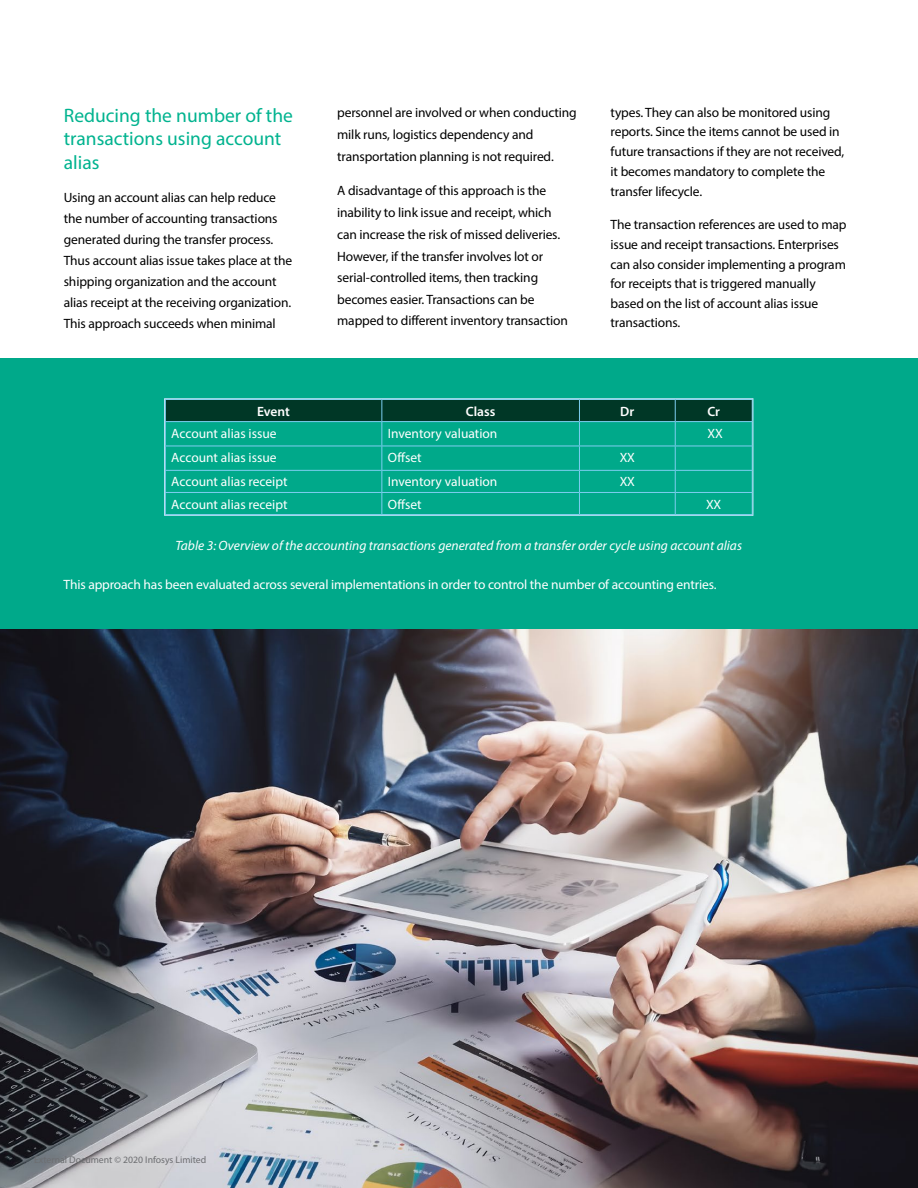
<style>
.page{position:relative;width:918px;height:1188px;background:#fff}
.page>*{position:absolute;margin:0;border:0;box-sizing:border-box;transform-origin:0 0}
.t1{font:19.5px/23.4px "Myriad Pro";color:#00b38f}
.t2{font:13.5px/21px "Myriad Pro";letter-spacing:-.01em;color:#000}
.t3{font:13.5px "Myriad Pro";letter-spacing:-.01em;color:#fff}
.t4{font:italic 13.5px "Myriad Pro";color:#fff}
.t5{font:600 13.5px "Myriad Pro";color:#fff}
.t6{font:9.75px "Myriad Pro";color:#6d6e71}
</style>
<div class="page">
<img style="left:0;top:629px;width:918px;height:559px">
<div style="left:0;top:358px;width:918px;height:271px;background:#00a98a"></div>
<svg style="left:166px;top:400px;width:585px;height:114px"></svg>
<div style="left:164px;top:398px;width:589px;height:118px;border:1px solid #c0e2f7"></div>
<h1 class="t1" style="left:64px;top:103px;width:231px">Reducing the number of the transactions using account alias</h1>
<p class="t2" style="left:64px;top:187px;width:230px">Using an account alias can help reduce the number of accounting transactions generated during the transfer process.<br>Thus account alias issue takes place at the shipping organization and the account alias receipt at the receiving organization.<br>This approach succeeds when minimal</p>
<p class="t2" style="left:337px;top:102px;width:241px;line-height:21.8px">personnel are involved or when conducting milk runs, logistics dependency and transportation planning is not required.</p>
<p class="t2" style="left:337px;top:180px;width:232px;line-height:21.6px">A disadvantage of this approach is the inability to link issue and receipt, which can increase the risk of missed deliveries.<br>However, if the transfer involves lot or serial-controlled items, then tracking becomes easier. Transactions can be mapped to different inventory transaction</p>
<p class="t2" style="left:611px;top:102px;width:235px;line-height:19.8px">types. They can also be monitored using reports. Since the items cannot be used in future transactions if they are not received, it becomes mandatory to complete the transfer lifecycle.</p>
<p class="t2" style="left:611px;top:214px;width:238px;line-height:19.6px">The transaction references are used to map issue and receipt transactions. Enterprises can also consider implementing a program for receipts that is triggered manually based on the list of account alias issue transactions.</p>
<p class="t5" style="left:257px;top:402px;width:34px">Event</p>
<p class="t5" style="left:466px;top:402px;width:31px">Class</p>
<p class="t5" style="left:620px;top:402px;width:16px">Dr</p>
<p class="t5" style="left:707px;top:402px;width:14px">Cr</p>
<p class="t3" style="left:171px;top:425px;width:107px">Account alias issue</p>
<p class="t3" style="left:388px;top:425px;width:111px">Inventory valuation</p>
<p class="t3" style="left:708px;top:425px;width:17px">XX</p>
<p class="t3" style="left:171px;top:449px;width:107px">Account alias issue</p>
<p class="t3" style="left:388px;top:449px;width:35px">Offset</p>
<p class="t3" style="left:620px;top:449px;width:17px">XX</p>
<p class="t3" style="left:171px;top:474px;width:118px">Account alias receipt</p>
<p class="t3" style="left:388px;top:474px;width:111px">Inventory valuation</p>
<p class="t3" style="left:620px;top:474px;width:17px">XX</p>
<p class="t3" style="left:171px;top:496px;width:118px">Account alias receipt</p>
<p class="t3" style="left:388px;top:496px;width:35px">Offset</p>
<p class="t3" style="left:706px;top:496px;width:17px">XX</p>
<p class="t4" style="left:176px;top:537px;width:568px">Table 3: Overview of the accounting transactions generated from a transfer order cycle using account alias</p>
<p class="t3" style="left:64px;top:577px;width:655px">This approach has been evaluated across several implementations in order to control the number of accounting entries.</p>
<p class="t6" style="left:34px;top:1154px;width:174px">External Document © 2020 Infosys Limited</p>
</div>
